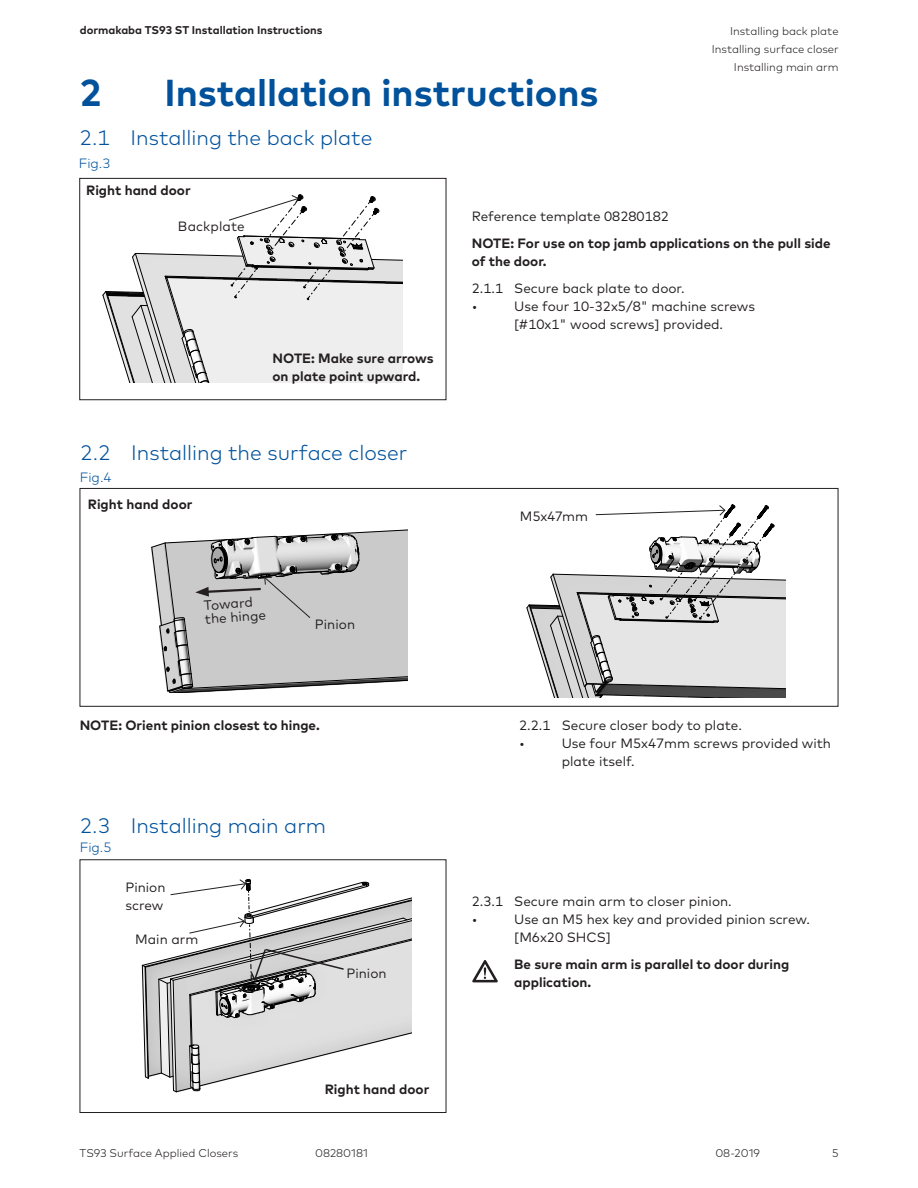
<style>
.page{position:relative;width:918px;height:1188px;background:#fff}
.page>*{position:absolute;margin:0;border:0;box-sizing:border-box;transform-origin:0 0}
.t1{font:700 37.5px "Mark Pro";color:#01519b}
.t2{font:300 21px "Mark Pro";color:#01519b}
.Body_Text_9pt_12pt_R{font:13.5px/18px "Mark Pro";color:#231f20}
.Body_Text_9pt_12pt_R-2{font:700 13.5px/18px "Mark Pro";color:#231f20}
.t3{font:300 13.5px "Mark Pro";color:#01519b}
.Flowing_text___state{font:13.5px/13.5px "Mark Pro";color:#231f20}
.Fließtext___Anweisun{font:13.5px "Mark Pro";letter-spacing:.005em;color:#231f20}
.t4{font:300 11.25px/18px "Mark Pro";color:#231f20;text-align:right}
.t5{font:700 11.25px "Mark Pro";color:#231f20}
</style>
<div class="page">
<div style="left:80px;top:178px;width:366px;height:222px;border:1px solid #231f20"></div>
<div style="left:80px;top:488px;width:758px;height:219px;border:1px solid #231f20"></div>
<svg style="left:102px;top:194px;width:300px;height:189px"></svg>
<svg style="left:526px;top:504px;width:259px;height:194px"></svg>
<svg style="left:142px;top:879px;width:270px;height:213px"></svg>
<svg style="left:152px;top:529px;width:256px;height:164px;background:#c1c1c1"></svg>
<svg style="left:472px;top:960px;width:26px;height:22px"></svg>
<p class="t5" style="left:80px;top:21px;width:244px">dormakaba TS93 ST Installation Instructions</p>
<p class="t1" style="left:80px;top:64px;width:24px">2</p>
<p class="t1" style="left:165px;top:64px;width:436px">Installation instructions</p>
<p class="t2" style="left:80px;top:122px;width:294px">2.1 Installing the back plate</p>
<p class="t4" style="left:712px;top:21px;width:128px">Installing back plate<br>Installing surface closer<br>Installing main arm</p>
<p class="t3" style="left:79px;top:153px;width:33px">Fig.3</p>
<p class="Body_Text_9pt_12pt_R-2" style="left:86px;top:180px;width:106px">Right hand door</p>
<p class="Body_Text_9pt_12pt_R" style="left:178px;top:216px;width:68px">Backplate</p>
<p class="Body_Text_9pt_12pt_R-2" style="left:273px;top:348px;width:163px">NOTE: Make sure arrows on plate point upward.</p>
<p class="t2" style="left:80px;top:437px;width:329px">2.2 Installing the surface closer</p>
<p class="t3" style="left:80px;top:467px;width:33px">Fig.4</p>
<p class="Body_Text_9pt_12pt_R-2" style="left:88px;top:494px;width:106px">Right hand door</p>
<p class="Flowing_text___state" style="left:203px;top:598px;width:63px;rotate:-4deg">Toward the hinge</p>
<p class="Fließtext___Anweisun" style="left:315px;top:614px;width:42px">Pinion</p>
<p class="Body_Text_9pt_12pt_R" style="left:472px;top:206px;width:199px">Reference template 08280182</p>
<p class="Body_Text_9pt_12pt_R-2" style="left:472px;top:233px;width:360px">NOTE: For use on top jamb applications on the pull side of the door.</p>
<p class="Body_Text_9pt_12pt_R" style="left:472px;top:278px;width:214px">2.1.1 Secure back plate to door.</p>
<p class="Body_Text_9pt_12pt_R" style="left:472px;top:296px;width:7px">•</p>
<p class="Body_Text_9pt_12pt_R" style="left:514px;top:296px;width:242px">Use four 10-32x5/8" machine screws [#10x1" wood screws] provided.</p>
<p class="Body_Text_9pt_12pt_R" style="left:520px;top:506px;width:70px">M5x47mm</p>
<p class="Body_Text_9pt_12pt_R-2" style="left:80px;top:716px;width:242px">NOTE: Orient pinion closest to hinge.</p>
<p class="Body_Text_9pt_12pt_R" style="left:519px;top:716px;width:224px">2.2.1 Secure closer body to plate.</p>
<p class="Body_Text_9pt_12pt_R" style="left:519px;top:734px;width:7px">•</p>
<p class="Body_Text_9pt_12pt_R" style="left:562px;top:734px;width:271px">Use four M5x47mm screws provided with plate itself.</p>
<p class="t2" style="left:80px;top:809px;width:248px">2.3 Installing main arm</p>
<p class="t3" style="left:80px;top:837px;width:33px">Fig.5</p>
<p class="Body_Text_9pt_12pt_R" style="left:125px;top:877px;width:42px">Pinion screw</p>
<p class="Body_Text_9pt_12pt_R" style="left:135px;top:929px;width:65px">Main arm</p>
<p class="Body_Text_9pt_12pt_R" style="left:347px;top:963px;width:42px">Pinion</p>
<p class="Body_Text_9pt_12pt_R-2" style="left:325px;top:1079px;width:106px">Right hand door</p>
<p class="Body_Text_9pt_12pt_R" style="left:472px;top:891px;width:262px">2.3.1 Secure main arm to closer pinion.</p>
<p class="Body_Text_9pt_12pt_R" style="left:472px;top:909px;width:7px">•</p>
<p class="Body_Text_9pt_12pt_R" style="left:514px;top:909px;width:297px">Use an M5 hex key and provided pinion screw. [M6x20 SHCS]</p>
<p class="Body_Text_9pt_12pt_R-2" style="left:514px;top:954px;width:277px">Be sure main arm is parallel to door during application.</p>
<p class="t4" style="left:80px;top:1143px;width:160px">TS93 Surface Applied Closers</p>
<p class="t4" style="left:315px;top:1143px;width:54px">08280181</p>
<p class="t4" style="left:715px;top:1143px;width:46px">08-2019</p>
<p class="t4" style="left:832px;top:1144px;width:8px">5</p>
</div>
